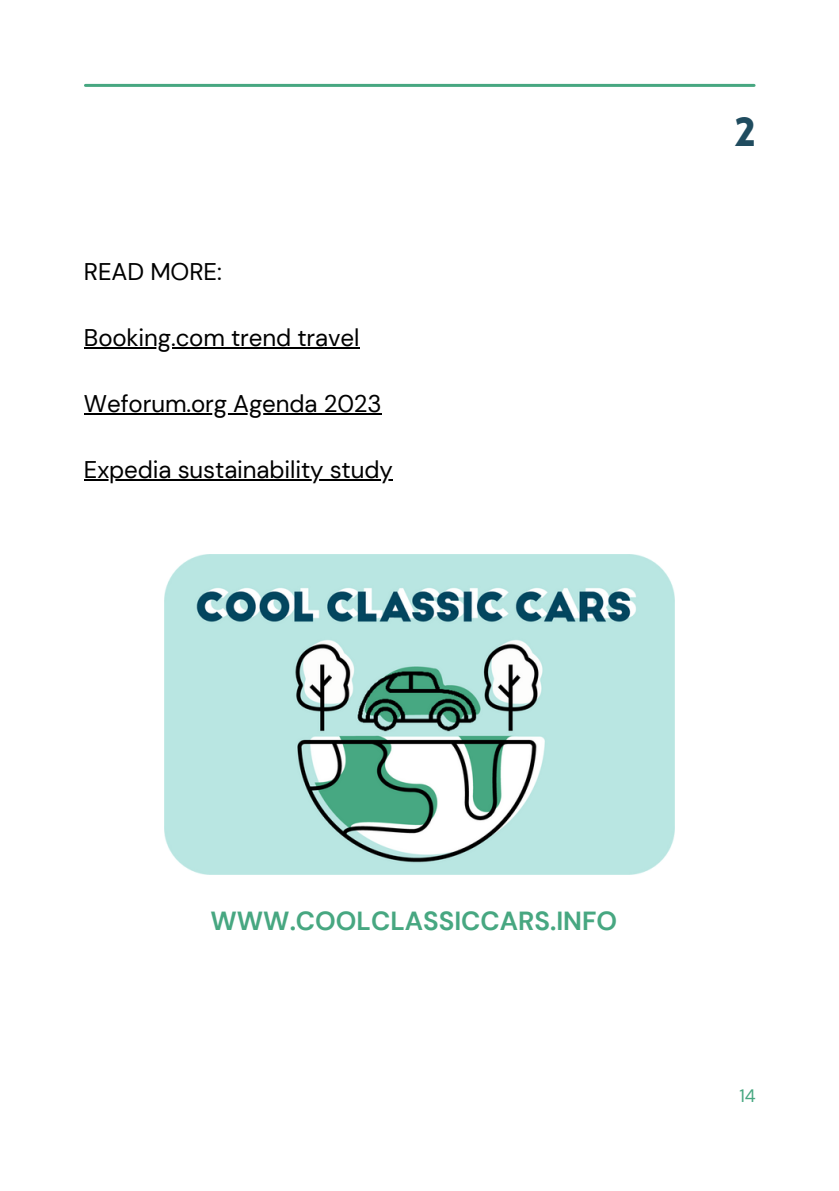
<style>
.page{position:relative;width:839px;height:1191px;background:#fff}
.page>*{position:absolute;margin:0;border:0;box-sizing:border-box;transform-origin:0 0}
.t1{font:900 40px "Lovelo";color:#204c5f}
.t2{font:700 26.2px "DM Sans";color:#47a781}
.t3{font:24px "DM Sans";letter-spacing:-.005em;color:#000}
.t4{font:18px "DM Sans";color:#47a781}
</style>
<div class="page">
<hr style="left:85px;top:84px;width:669px;height:3px;background:#47a781">
<hr style="left:84px;top:348px;width:275px;height:1px;background:#000">
<hr style="left:84px;top:414px;width:297px;height:1px;background:#000">
<hr style="left:84px;top:480px;width:309px;height:1px;background:#000">
<img style="left:164px;top:555px;width:510px;height:319px">
<p class="t3" style="left:84px;top:256px;width:139px">READ MORE:</p>
<p class="t3" style="left:84px;top:322px;width:277px">Booking.com trend travel</p>
<p class="t3" style="left:84px;top:388px;width:299px">Weforum.org Agenda 2023</p>
<p class="t3" style="left:84px;top:454px;width:310px">Expedia sustainability study</p>
<p class="t1" style="left:734px;top:116px;width:22px">2</p>
<p class="t2" style="left:210px;top:904px;width:408px">WWW.COOLCLASSICCARS.INFO</p>
<h2 class="t4" style="left:739px;top:1085px;width:18px">14</h2>
</div>
